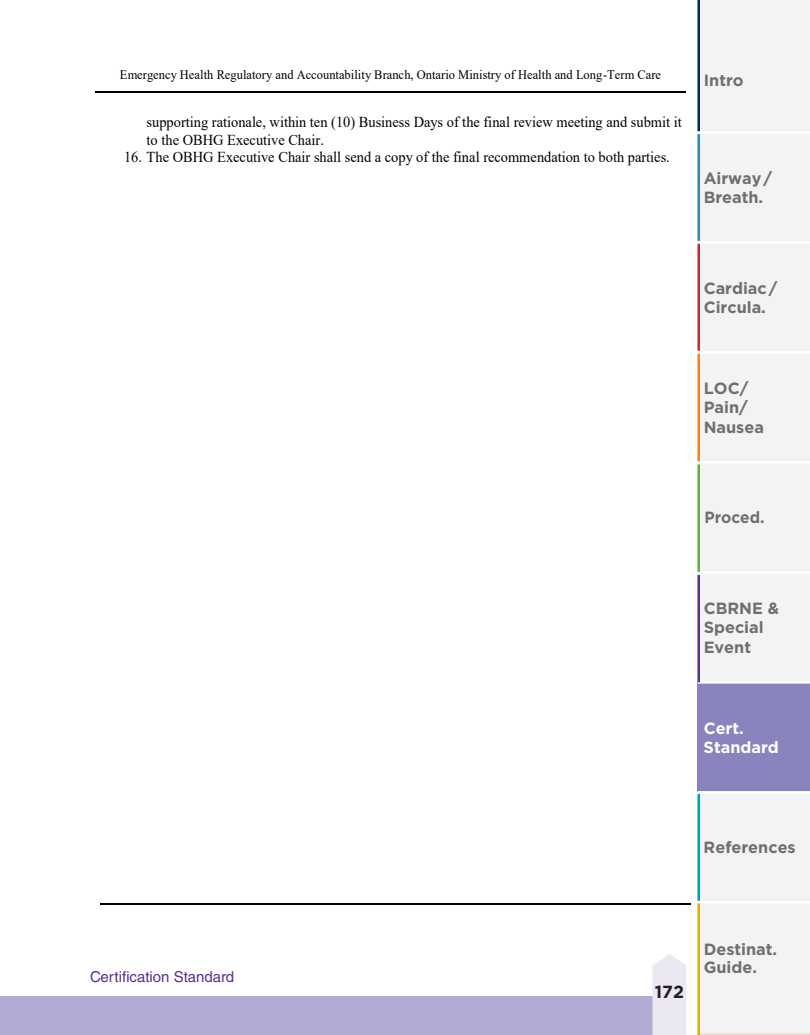
<style>
.page{position:relative;width:810px;height:1035px;background:#fff}
.page>*{position:absolute;margin:0;border:0;box-sizing:border-box;transform-origin:0 0}
.t1{font:700 17.5px "Gotham";color:#231f20}
.t2{font:700 16.25px/19.5px "Gotham";color:#6d6f71}
.t3{font:700 16.25px/19px "Gotham";color:#fff}
.t4{font:700 16.25px "Gotham";color:#6d6f71;scale:.95 1}
.t5{font:15.25px/17.2px "Times New Roman";color:#000;scale:.95 1}
.t6{font:15px "Helvetica LT Std";color:#5b2e91}
.t7{font:13px "Times New Roman";color:#000;scale:.95 1}
</style>
<div class="page">
<div style="left:0;top:996px;width:685px;height:39px;background:#b1acd4"></div>
<svg style="left:652px;top:954px;width:34px;height:81px;background:#ece8f3"></svg>
<div style="left:698px;top:0;width:112px;height:1034px;background:#f2f3f4"></div>
<div style="left:698px;top:682px;width:112px;height:110px;background:#8983be"></div>
<hr style="left:698px;top:1034px;width:112px;height:1px;background:#e5e0ce">
<hr style="left:698px;top:901px;width:112px;height:3px;background:#fff">
<hr style="left:698px;top:791px;width:112px;height:3px;background:#fff">
<hr style="left:698px;top:681px;width:112px;height:3px;background:#fff">
<hr style="left:698px;top:571px;width:112px;height:3px;background:#fff">
<hr style="left:698px;top:461px;width:112px;height:3px;background:#fff">
<hr style="left:698px;top:351px;width:112px;height:3px;background:#fff">
<hr style="left:698px;top:241px;width:112px;height:3px;background:#fff">
<hr style="left:698px;top:131px;width:112px;height:3px;background:#fff">
<hr style="left:698px;top:134px;width:2px;height:107px;background:#3284bb">
<hr style="left:698px;top:0;width:2px;height:131px;background:#002b5c">
<hr style="left:698px;top:244px;width:2px;height:107px;background:#bf2c35">
<hr style="left:698px;top:354px;width:2px;height:107px;background:#f58220">
<hr style="left:698px;top:464px;width:2px;height:108px;background:#65ac47">
<hr style="left:698px;top:575px;width:2px;height:107px;background:#5b2e91">
<hr style="left:698px;top:794px;width:2px;height:107px;background:#00a1a8">
<hr style="left:698px;top:903px;width:2px;height:132px;background:#ddae09">
<hr style="left:95px;top:91px;width:591px;height:2px;background:#000">
<hr style="left:100px;top:903px;width:590px;height:2px;background:#000">
<p class="t7" style="left:120px;top:66px;width:571px">Emergency Health Regulatory and Accountability Branch, Ontario Ministry of Health and Long-Term Care</p>
<p class="t5" style="left:147px;top:113px;width:565px">supporting rationale, within ten (10) Business Days of the final review meeting and submit it to the OBHG Executive Chair.</p>
<p class="t5" style="left:124px;top:148px;width:576px">16. The OBHG Executive Chair shall send a copy of the final recommendation to both parties.</p>
<p class="t2" style="left:704px;top:70px;width:41px">Intro</p>
<p class="t2" style="left:704px;top:168px;width:70px">Airway /<br>Breath.</p>
<p class="t2" style="left:704px;top:278px;width:75px">Cardiac /<br>Circula.</p>
<p class="t2" style="left:704px;top:378px;width:62px">LOC/<br>Pain/<br>Nausea</p>
<p class="t4" style="left:704px;top:508px;width:65px">Proced.</p>
<p class="t2" style="left:704px;top:598px;width:77px">CBRNE &amp;<br>Special<br>Event</p>
<p class="t3" style="left:704px;top:719px;width:77px">Cert.<br>Standard</p>
<p class="t2" style="left:704px;top:837px;width:94px">References</p>
<p class="t6" style="left:90px;top:968px;width:146px">Certification Standard</p>
<p class="t1" style="left:655px;top:982px;width:31px">172</p>
<p class="t2" style="left:704px;top:940px;width:75px;line-height:18px">Destinat.<br>Guide.</p>
</div>
